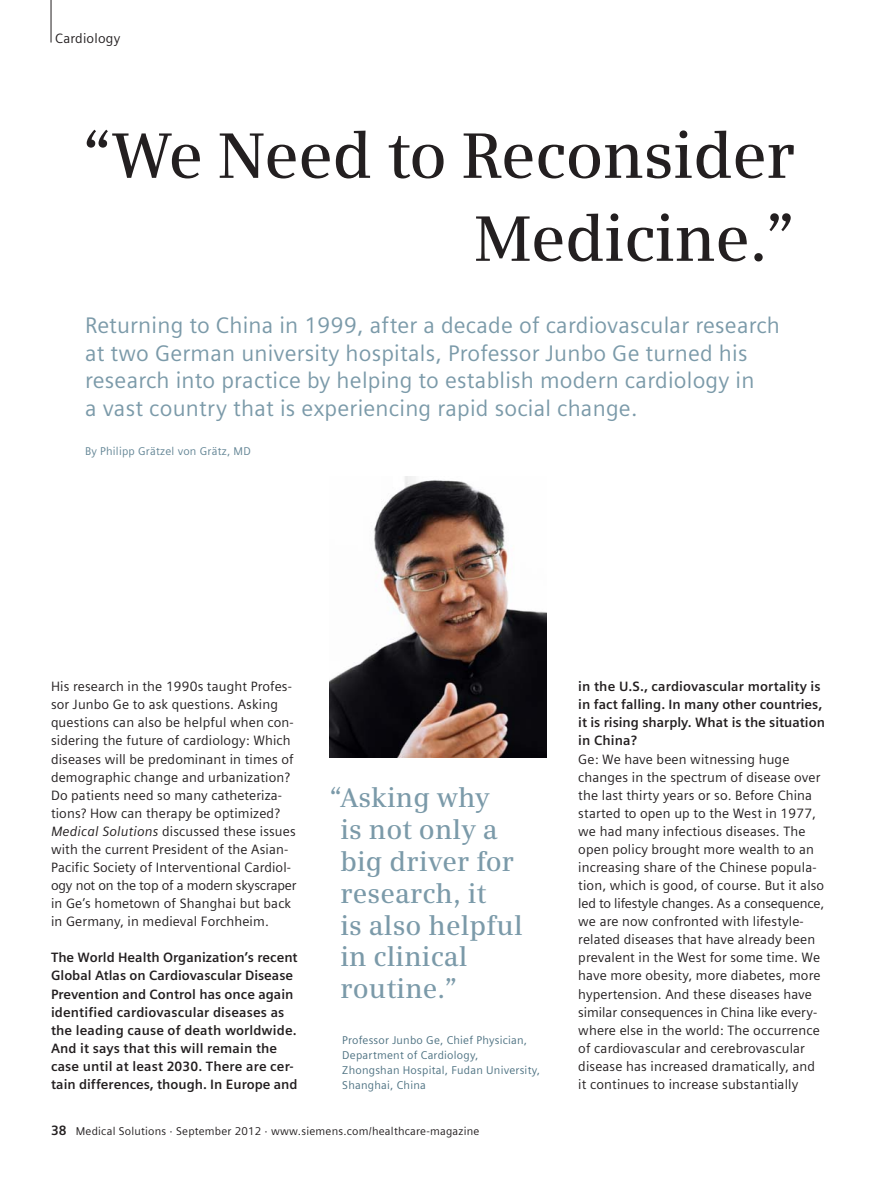
<style>
.page{position:relative;width:893px;height:1191px;background:#fff}
.page>*{position:absolute;margin:0;border:0;box-sizing:border-box;transform-origin:0 0}
.t1{font:600 64.05px/82.9px "Siemens Serif";letter-spacing:-.01em;color:#231f20;text-align:right}
.t2{font:600 27px/32px "Siemens Serif";letter-spacing:.005em;color:#7b9aa9}
.t3{font:22.5px/27.6px "Siemens Sans";letter-spacing:.01em;color:#7b9aa9}
.t4{font:13.5px/18px "Siemens Sans";letter-spacing:.01em;color:#231f20}
.t5{font:700 13.5px/18px "Siemens Sans";color:#231f20}
.t6{font:11.25px/14.9px "Siemens Sans";letter-spacing:.02em;color:#4e7282}
.t7{font:11.25px "Siemens Sans";letter-spacing:.02em;color:#231f20}
.t8{font:11.25px "Siemens Sans";letter-spacing:.02em;color:#638595}
.s1{font-style:italic}
.s2{font-weight:700;font-size:13.5px}
.s3{font-weight:700}
</style>
<div class="page">
<hr style="left:51px;top:0;width:1px;height:43px;background:#231f20">
<img style="left:330px;top:476px;width:216px;height:281px">
<p class="t4" style="left:55px;top:30px;width:67px">Cardiology</p>
<p class="t1" style="left:82px;top:117px;width:714px">“We Need to Reconsider<br>Medicine.”</p>
<p class="t3" style="left:85px;top:313px;width:696px">Returning to China in 1999, after a decade of cardiovascular research at two German university hospitals, Professor Junbo Ge turned his research into practice by helping to establish modern cardiology in<br>a vast country that is experiencing rapid social change.</p>
<p class="t8" style="left:85px;top:446px;width:167px">By Philipp Grätzel von Grätz, MD</p>
<p class="t4" style="left:51px;top:678px;width:247px">His research in the 1990s taught Profes&shy;sor Junbo Ge to ask questions. Asking questions can also be helpful when con&shy;sidering the future of cardiology: Which diseases will be predominant in times of demographic change and urbanization?<br>Do patients need so many catheteriza&shy;tions? How can therapy be optimized?<br><span class="s1">Medical Solutions</span> discussed these issues with the current President of the Asian-Pacific Society of Interventional Cardiol&shy;ogy not on the top of a modern skyscraper in Ge’s hometown of Shanghai but back in Germany, in medieval Forchheim.</p>
<p class="t5" style="left:51px;top:949px;width:248px">The World Health Organization’s recent Global Atlas on Cardiovascular Disease Prevention and Control has once again identified cardiovascular diseases as the leading cause of death worldwide.<br>And it says that this will remain the case until at least 2030. There are cer&shy;tain differences, though. In Europe and</p>
<p class="t2" style="left:340px;top:783px;width:184px;text-indent:-11px">“ Asking why<br>is not only a big driver for research, it<br>is also helpful in clinical routine.”</p>
<p class="t6" style="left:342px;top:1033px;width:199px">Professor Junbo Ge, Chief Physician,<br>Department of Cardiology,<br>Zhongshan Hospital, Fudan University,<br>Shanghai, China</p>
<p class="t7" style="left:51px;top:1126px;width:430px"><span class="s2">38</span> Medical Solutions · September 2012 · www.siemens.com/healthcare-magazine</p>
<p class="t4" style="left:578px;top:678px;width:248px"><span class="s3">in the U.S., cardiovascular mortality is in fact falling. In many other countries, it is rising sharply. What is the situation in China?<br></span>Ge: We have been witnessing huge changes in the spectrum of disease over the last thirty years or so. Before China started to open up to the West in 1977, we had many infectious diseases. The open policy brought more wealth to an increasing share of the Chinese popula&shy;tion, which is good, of course. But it also led to lifestyle changes. As a consequence, we are now confronted with lifestyle&shy;related diseases that have already been prevalent in the West for some time. We have more obesity, more diabetes, more hypertension. And these diseases have similar consequences in China like every&shy;where else in the world: The occurrence of cardiovascular and cerebrovascular disease has increased dramatically, and it continues to increase substantially</p>
</div>
